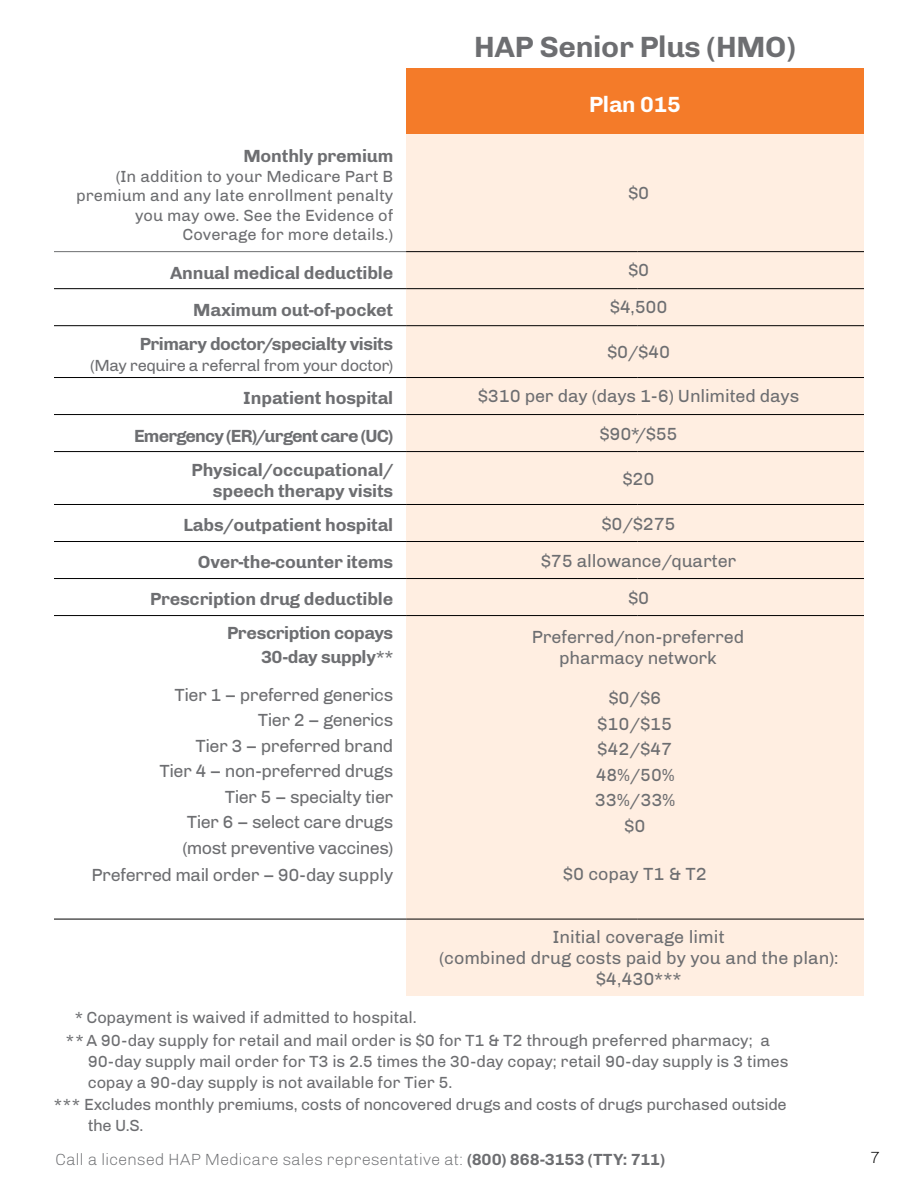
<style>
.page{position:relative;width:918px;height:1188px;background:#fff}
.page>*{position:absolute;margin:0;border:0;box-sizing:border-box;transform-origin:0 0}
.t1{font:700 30px "Chivo";letter-spacing:-.01em;color:#6d6e71}
.t2{font:700 22.5px "Chivo";letter-spacing:-.01em;color:#fff}
.t3{font:700 18px/24px "Chivo";letter-spacing:-.01em;color:#6d6e71;text-align:right}
.t4{font:18px/25.5px "Chivo";letter-spacing:-.01em;color:#6d6e71;text-align:center}
.t5{font:18px/25.5px "Chivo";letter-spacing:-.03em;color:#6d6e71;text-align:right}
.t6{font:700 18px "Chivo";letter-spacing:-.05em;color:#6d6e71}
.t7{font:16.5px/21px "Chivo";letter-spacing:-.01em;color:#6d6e71;text-align:right}
.t8{font:300 16.5px "Chivo";letter-spacing:-.005em;color:#6d6e71}
.t9{font:16.5px "Chivo";letter-spacing:-.03em;color:#6d6e71}
.t10{font:300 16.5px "Chivo";color:#000}
.s1{font-weight:400}
.s2{font-weight:700}
</style>
<div class="page">
<hr style="left:54px;top:251px;width:352px;height:1px;background:#6d6e71">
<hr style="left:54px;top:919px;width:352px;height:1px;background:#000">
<hr style="left:54px;top:578px;width:352px;height:1px;background:#000">
<hr style="left:54px;top:504px;width:352px;height:1px;background:#000">
<hr style="left:54px;top:541px;width:352px;height:1px;background:#000">
<hr style="left:54px;top:451px;width:352px;height:1px;background:#000">
<hr style="left:54px;top:414px;width:352px;height:1px;background:#000">
<hr style="left:54px;top:377px;width:352px;height:1px;background:#000">
<hr style="left:54px;top:325px;width:352px;height:1px;background:#000">
<hr style="left:54px;top:288px;width:352px;height:1px;background:#000">
<hr style="left:54px;top:615px;width:352px;height:1px;background:#000">
<div style="left:406px;top:919px;width:458px;height:77px;background:#ffeee1"></div>
<div style="left:406px;top:685px;width:458px;height:234px;background:#ffeee1"></div>
<div style="left:406px;top:616px;width:458px;height:69px;background:#ffeee1"></div>
<div style="left:406px;top:579px;width:458px;height:37px;background:#ffeee1"></div>
<div style="left:406px;top:542px;width:458px;height:37px;background:#ffeee1"></div>
<div style="left:406px;top:504px;width:458px;height:38px;background:#ffeee1"></div>
<div style="left:406px;top:452px;width:458px;height:52px;background:#ffeee1"></div>
<div style="left:406px;top:415px;width:458px;height:37px;background:#ffeee1"></div>
<div style="left:406px;top:378px;width:458px;height:37px;background:#ffeee1"></div>
<div style="left:406px;top:326px;width:458px;height:52px;background:#ffeee1"></div>
<div style="left:406px;top:289px;width:458px;height:37px;background:#ffeee1"></div>
<div style="left:406px;top:252px;width:458px;height:37px;background:#ffeee1"></div>
<div style="left:406px;top:134px;width:458px;height:118px;background:#ffeee1"></div>
<div style="left:406px;top:68px;width:458px;height:66px;background:#f47b29"></div>
<hr style="left:406px;top:251px;width:232px;height:1px;background:#000">
<hr style="left:638px;top:251px;width:226px;height:1px;background:#000">
<hr style="left:406px;top:919px;width:232px;height:1px;background:#000">
<hr style="left:638px;top:919px;width:226px;height:1px;background:#000">
<hr style="left:406px;top:578px;width:232px;height:1px;background:#000">
<hr style="left:638px;top:578px;width:226px;height:1px;background:#000">
<hr style="left:406px;top:504px;width:232px;height:1px;background:#000">
<hr style="left:638px;top:504px;width:226px;height:1px;background:#000">
<hr style="left:406px;top:541px;width:232px;height:1px;background:#000">
<hr style="left:638px;top:541px;width:226px;height:1px;background:#000">
<hr style="left:406px;top:451px;width:232px;height:1px;background:#000">
<hr style="left:638px;top:451px;width:226px;height:1px;background:#000">
<hr style="left:406px;top:414px;width:232px;height:1px;background:#000">
<hr style="left:638px;top:414px;width:226px;height:1px;background:#000">
<hr style="left:406px;top:377px;width:232px;height:1px;background:#000">
<hr style="left:638px;top:377px;width:226px;height:1px;background:#000">
<hr style="left:406px;top:325px;width:232px;height:1px;background:#000">
<hr style="left:638px;top:325px;width:226px;height:1px;background:#000">
<hr style="left:406px;top:288px;width:232px;height:1px;background:#000">
<hr style="left:638px;top:288px;width:226px;height:1px;background:#000">
<hr style="left:406px;top:615px;width:232px;height:1px;background:#000">
<hr style="left:638px;top:615px;width:226px;height:1px;background:#000">
<p class="t3" style="left:243px;top:144px;width:151px">Monthly premium</p>
<p class="t7" style="left:76px;top:166px;width:319px;line-height:19.5px">(In addition to your Medicare Part B premium and any late enrollment penalty</p>
<p class="t1" style="left:474px;top:29px;width:323px">HAP Senior Plus (HMO)</p>
<p class="t2" style="left:589px;top:91px;width:94px">Plan 015</p>
<p class="t4" style="left:628px;top:180px;width:22px">$0</p>
<p class="t7" style="left:135px;top:205px;width:260px;line-height:19.5px">you may owe. See the Evidence of<br>Coverage for more details.)</p>
<p class="t3" style="left:170px;top:260px;width:225px">Annual medical deductible</p>
<p class="t4" style="left:628px;top:257px;width:22px">$0</p>
<p class="t3" style="left:193px;top:298px;width:202px">Maximum out-of-pocket</p>
<p class="t4" style="left:610px;top:295px;width:59px">$4,500</p>
<p class="t3" style="left:140px;top:331px;width:255px">Primary doctor/specialty visits</p>
<p class="t4" style="left:607px;top:339px;width:64px">$0/$40</p>
<p class="t9" style="left:90px;top:355px;width:305px">(May require a referral from your doctor)</p>
<p class="t3" style="left:243px;top:386px;width:152px">Inpatient hospital</p>
<p class="t4" style="left:478px;top:383px;width:322px">$310 per day (days 1-6) Unlimited days</p>
<p class="t6" style="left:134px;top:425px;width:261px">Emergency (ER)/urgent care (UC)</p>
<p class="t4" style="left:600px;top:421px;width:79px">$90*/$55</p>
<p class="t3" style="left:192px;top:458px;width:203px">Physical/occupational/</p>
<p class="t4" style="left:623px;top:466px;width:33px">$20</p>
<p class="t3" style="left:213px;top:479px;width:182px">speech therapy visits</p>
<p class="t3" style="left:184px;top:513px;width:211px">Labs/outpatient hospital</p>
<p class="t4" style="left:602px;top:511px;width:75px">$0/$275</p>
<p class="t3" style="left:198px;top:550px;width:197px">Over-the-counter items</p>
<p class="t4" style="left:541px;top:548px;width:197px">$75 allowance/quarter</p>
<p class="t3" style="left:150px;top:587px;width:245px">Prescription drug deductible</p>
<p class="t4" style="left:628px;top:585px;width:22px">$0</p>
<p class="t3" style="left:227px;top:621px;width:168px">Prescription copays<br>30-day supply<span class="s1">* *</span></p>
<p class="t5" style="left:160px;top:682px;width:235px">Tier 1 – preferred generics<br>Tier 2 – generics<br>Tier 3 – preferred brand<br>Tier 4 – non-preferred drugs<br>Tier 5 – specialty tier<br>Tier 6 – select care drugs (most preventive vaccines)</p>
<p class="t5" style="left:91px;top:862px;width:303px">Preferred mail order – 90-day supply</p>
<p class="t4" style="left:532px;top:627px;width:214px;line-height:21px">Preferred/non-preferred pharmacy network</p>
<p class="t4" style="left:595px;top:686px;width:82px">$0/$6 $10/$15 $42/$47<br>48%/50%<br>33%/33% $0</p>
<p class="t4" style="left:563px;top:861px;width:145px">$0 copay T1 &amp; T2</p>
<p class="t4" style="left:439px;top:926px;width:401px;line-height:21px">Initial coverage limit<br>(combined drug costs paid by you and the plan): $4,430* * *</p>
<p class="t7" style="left:75px;top:1007px;width:343px">* Copayment is waived if admitted to hospital.</p>
<p class="t7" style="left:88px;top:1029px;width:702px;text-align:left;text-indent:-22px">* * A 90-day supply for retail and mail order is $0 for T1 &amp; T2 through preferred pharmacy; a<br>90-day supply mail order for T3 is 2.5 times the 30-day copay; retail 90-day supply is 3 times copay a 90-day supply is not available for Tier 5.</p>
<p class="t7" style="left:88px;top:1094px;width:701px;text-align:left;text-indent:-34px">*** Excludes monthly premiums, costs of noncovered drugs and costs of drugs purchased outside the U.S.</p>
<p class="t8" style="left:56px;top:1150px;width:611px">Call a licensed HAP Medicare sales representative at: <span class="s2">(800) 868-3153 (TTY: 711)</span></p>
<p class="t10" style="left:870px;top:1148px;width:12px">7</p>
</div>
